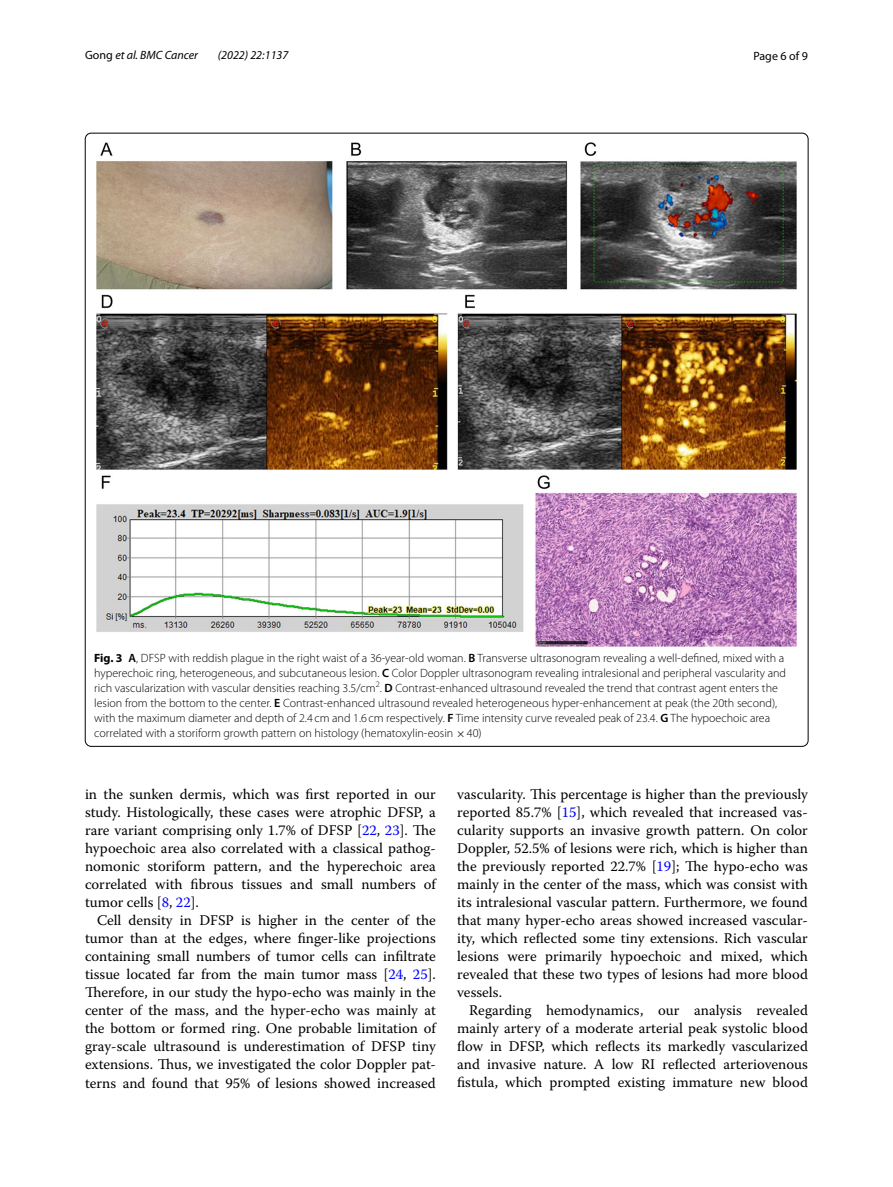
<style>
.page{position:relative;width:893px;height:1187px;background:#fff}
.page>*{position:absolute;margin:0;border:0;box-sizing:border-box;transform-origin:0 0}
.t1{font:14.7px/18px "Warnock Pro";color:#000;text-align:justify}
.t2{font:300 12px/15px "Myriad Pro";color:#000}
.t3{font:italic 12px "Myriad Pro";color:#000}
.t4{font:12px "Myriad Pro";color:#000}
.s1{font-style:normal}
.s2{font-weight:700}
.s3{font-weight:600}
.s4{font-family:"MTSY";font-weight:400}
.s5{color:#00f}
</style>
<div class="page">
<img style="left:96px;top:142px;width:701px;height:504px">
<p class="t3" style="left:85px;top:48px;width:115px"><span class="s1">Gong</span> et al. BMC Cancer</p>
<p class="t3" style="left:218px;top:48px;width:72px">(2022) 22:1137</p>
<p class="t4" style="left:753px;top:48px;width:56px">Page 6 of 9</p>
<p class="t2" style="left:94px;top:650px;width:693px"><span class="s2">Fig. 3</span> <span class="s3">A</span>, DFSP with reddish plague in the right waist of a 36-year-old woman. <span class="s3">B</span> Transverse ultrasonogram revealing a well-defined, mixed with a hyperechoic ring, heterogeneous, and subcutaneous lesion. <span class="s3">C</span> Color Doppler ultrasonogram revealing intralesional and peripheral vascularity and rich vascularization with vascular densities reaching 3.5/cm<sup>2</sup>. <span class="s3">D</span> Contrast-enhanced ultrasound revealed the trend that contrast agent enters the lesion from the bottom to the center. <span class="s3">E</span> Contrast-enhanced ultrasound revealed heterogeneous hyper-enhancement at peak (the 20th second), with the maximum diameter and depth of 2.4 cm and 1.6 cm respectively. <span class="s3">F</span> Time intensity curve revealed peak of 23.4. <span class="s3">G</span> The hypoechoic area correlated with a storiform growth pattern on histology (hematoxylin-eosin <span class="s4">×</span>40)</p>
<p class="t1" style="left:85px;top:785px;width:352px">in the sunken dermis, which was first reported in our study. Histologically, these cases were atrophic DFSP, a rare variant comprising only 1.7% of DFSP [<span class="s5">22</span>, <span class="s5">23</span>]. The hypoechoic area also correlated with a classical pathog&shy;nomonic storiform pattern, and the hyperechoic area correlated with fibrous tissues and small numbers of tumor cells [<span class="s5">8</span>, <span class="s5">22</span>].</p>
<p class="t1" style="left:85px;top:911px;width:352px;text-indent:12px">Cell density in DFSP is higher in the center of the tumor than at the edges, where finger-like projections containing small numbers of tumor cells can infiltrate tissue located far from the main tumor mass [<span class="s5">24</span>, <span class="s5">25</span>].<br>Therefore, in our study the hypo-echo was mainly in the center of the mass, and the hyper-echo was mainly at the bottom or formed ring. One probable limitation of gray-scale ultrasound is underestimation of DFSP tiny extensions. Thus, we investigated the color Doppler pat&shy;terns and found that 95% of lesions showed increased</p>
<p class="t1" style="left:457px;top:785px;width:352px">vascularity. This percentage is higher than the previously reported 85.7% [<span class="s5">15</span>], which revealed that increased vas&shy;cularity supports an invasive growth pattern. On color Doppler, 52.5% of lesions were rich, which is higher than the previously reported 22.7% [<span class="s5">19</span>]; The hypo-echo was mainly in the center of the mass, which was consist with its intralesional vascular pattern. Furthermore, we found that many hyper-echo areas showed increased vascular&shy;ity, which reflected some tiny extensions. Rich vascular lesions were primarily hypoechoic and mixed, which revealed that these two types of lesions had more blood vessels.</p>
<p class="t1" style="left:457px;top:1001px;width:352px;text-indent:12px">Regarding hemodynamics, our analysis revealed mainly artery of a moderate arterial peak systolic blood flow in DFSP, which reflects its markedly vascularized and invasive nature. A low RI reflected arteriovenous fistula, which prompted existing immature new blood</p>
</div>
